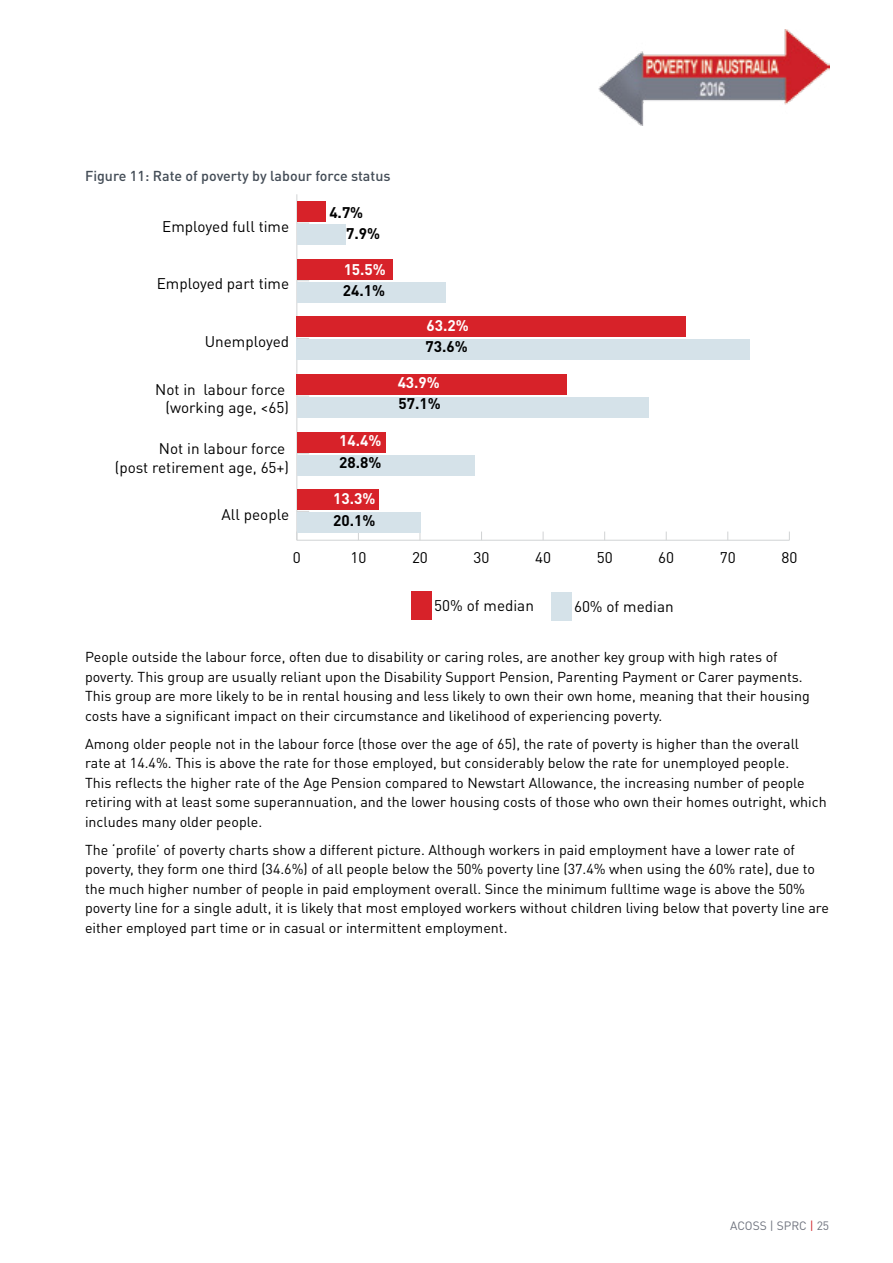
<style>
.page{position:relative;width:893px;height:1263px;background:#fff}
.page>*{position:absolute;margin:0;border:0;box-sizing:border-box;transform-origin:0 0}
.t1{font:15.3px/18.3px "DINOT";color:#000;text-align:right}
.t2{font:700 15.3px "DINOT";color:#000}
.t3{font:700 15.3px "DINOT";color:#fff}
.t4{font:14.25px/19.5px "DINOT";color:#000}
.t5{font:500 14.25px "DINOT";color:#434c56}
.t6{font:12px "DINOT";letter-spacing:-.005em;color:#6e727d}
.s1{color:#ce2026}
</style>
<div class="page">
<img style="left:599px;top:30px;width:230px;height:96px">
<hr style="left:297px;top:540px;width:492px;height:1px;background:#d1d3d4">
<hr style="left:296px;top:194px;width:1px;height:346px;background:#d1d3d4">
<svg style="left:297px;top:511px;width:12px;height:1px"></svg>
<svg style="left:297px;top:453px;width:12px;height:1px"></svg>
<svg style="left:297px;top:396px;width:12px;height:1px"></svg>
<svg style="left:297px;top:338px;width:12px;height:1px"></svg>
<svg style="left:297px;top:280px;width:12px;height:1px"></svg>
<svg style="left:297px;top:223px;width:12px;height:1px"></svg>
<div style="left:297px;top:224px;width:48px;height:21px;background:#d5e2e9"></div>
<div style="left:297px;top:282px;width:148px;height:21px;background:#d5e2e9"></div>
<div style="left:297px;top:340px;width:453px;height:20px;background:#d5e2e9"></div>
<div style="left:297px;top:397px;width:351px;height:21px;background:#d5e2e9"></div>
<div style="left:297px;top:455px;width:177px;height:21px;background:#d5e2e9"></div>
<div style="left:297px;top:512px;width:124px;height:21px;background:#d5e2e9"></div>
<div style="left:297px;top:201px;width:29px;height:21px;background:#d72229"></div>
<div style="left:297px;top:259px;width:95px;height:21px;background:#d72229"></div>
<div style="left:297px;top:316px;width:389px;height:21px;background:#d72229"></div>
<div style="left:297px;top:374px;width:270px;height:21px;background:#d72229"></div>
<div style="left:297px;top:432px;width:88px;height:21px;background:#d72229"></div>
<div style="left:297px;top:489px;width:82px;height:21px;background:#d72229"></div>
<div style="left:551px;top:592px;width:20px;height:29px;background:#d5e2e9"></div>
<div style="left:411px;top:591px;width:21px;height:29px;background:#d72229"></div>
<p class="t5" style="left:85px;top:167px;width:307px">Figure 11: Rate of poverty by labour force status</p>
<p class="t1" style="left:162px;top:217px;width:128px">Employed full time</p>
<p class="t1" style="left:157px;top:274px;width:134px">Employed part time</p>
<p class="t1" style="left:205px;top:332px;width:86px">Unemployed</p>
<p class="t1" style="left:155px;top:380px;width:135px">Not in labour force (working age, &lt;65)</p>
<p class="t1" style="left:115px;top:439px;width:176px">Not in labour force<br>(post retirement age, 65+)</p>
<p class="t1" style="left:222px;top:505px;width:69px">All people</p>
<p class="t2" style="left:329px;top:203px;width:35px">4.7%</p>
<p class="t2" style="left:346px;top:224px;width:35px">7.9%</p>
<p class="t3" style="left:344px;top:260px;width:44px">15.5%</p>
<p class="t2" style="left:343px;top:281px;width:44px">24.1%</p>
<p class="t3" style="left:339px;top:431px;width:44px">14.4%</p>
<p class="t2" style="left:339px;top:452px;width:44px">28.8%</p>
<p class="t3" style="left:333px;top:489px;width:44px">13.3%</p>
<p class="t2" style="left:333px;top:510px;width:44px">20.1%</p>
<p class="t3" style="left:426px;top:316px;width:44px">63.2%</p>
<p class="t2" style="left:426px;top:337px;width:44px">73.6%</p>
<p class="t3" style="left:398px;top:373px;width:44px">43.9%</p>
<p class="t2" style="left:399px;top:394px;width:44px">57.1%</p>
<p class="t1" style="left:293px;top:548px;width:9px">0</p>
<p class="t1" style="left:350px;top:548px;width:17px">10</p>
<p class="t1" style="left:412px;top:548px;width:17px">20</p>
<p class="t1" style="left:474px;top:548px;width:17px">30</p>
<p class="t1" style="left:535px;top:548px;width:17px">40</p>
<p class="t1" style="left:597px;top:548px;width:17px">50</p>
<p class="t1" style="left:658px;top:548px;width:17px">60</p>
<p class="t1" style="left:720px;top:548px;width:17px">70</p>
<p class="t1" style="left:781px;top:548px;width:17px">80</p>
<p class="t1" style="left:434px;top:596px;width:101px">50% of median</p>
<p class="t1" style="left:574px;top:597px;width:101px">60% of median</p>
<p class="t4" style="left:85px;top:647px;width:726px">People outside the labour force, often due to disability or caring roles, are another key group with high rates of poverty. This group are usually reliant upon the Disability Support Pension, Parenting Payment or Carer payments.<br>This group are more likely to be in rental housing and less likely to own their own home, meaning that their housing costs have a significant impact on their circumstance and likelihood of experiencing poverty.</p>
<p class="t4" style="left:85px;top:733px;width:743px">Among older people not in the labour force (those over the age of 65), the rate of poverty is higher than the overall rate at 14.4%. This is above the rate for those employed, but considerably below the rate for unemployed people.<br>This reflects the higher rate of the Age Pension compared to Newstart Allowance, the increasing number of people retiring with at least some superannuation, and the lower housing costs of those who own their homes outright, which includes many older people.</p>
<p class="t4" style="left:85px;top:839px;width:745px">The ‘profile’ of poverty charts show a different picture. Although workers in paid employment have a lower rate of poverty, they form one third (34.6%) of all people below the 50% poverty line (37.4% when using the 60% rate), due to the much higher number of people in paid employment overall. Since the minimum fulltime wage is above the 50% poverty line for a single adult, it is likely that most employed workers without children living below that poverty line are either employed part time or in casual or intermittent employment.</p>
<p class="t6" style="left:730px;top:1218px;width:100px">ACOSS | SPRC <span class="s1">|</span> 25</p>
</div>
